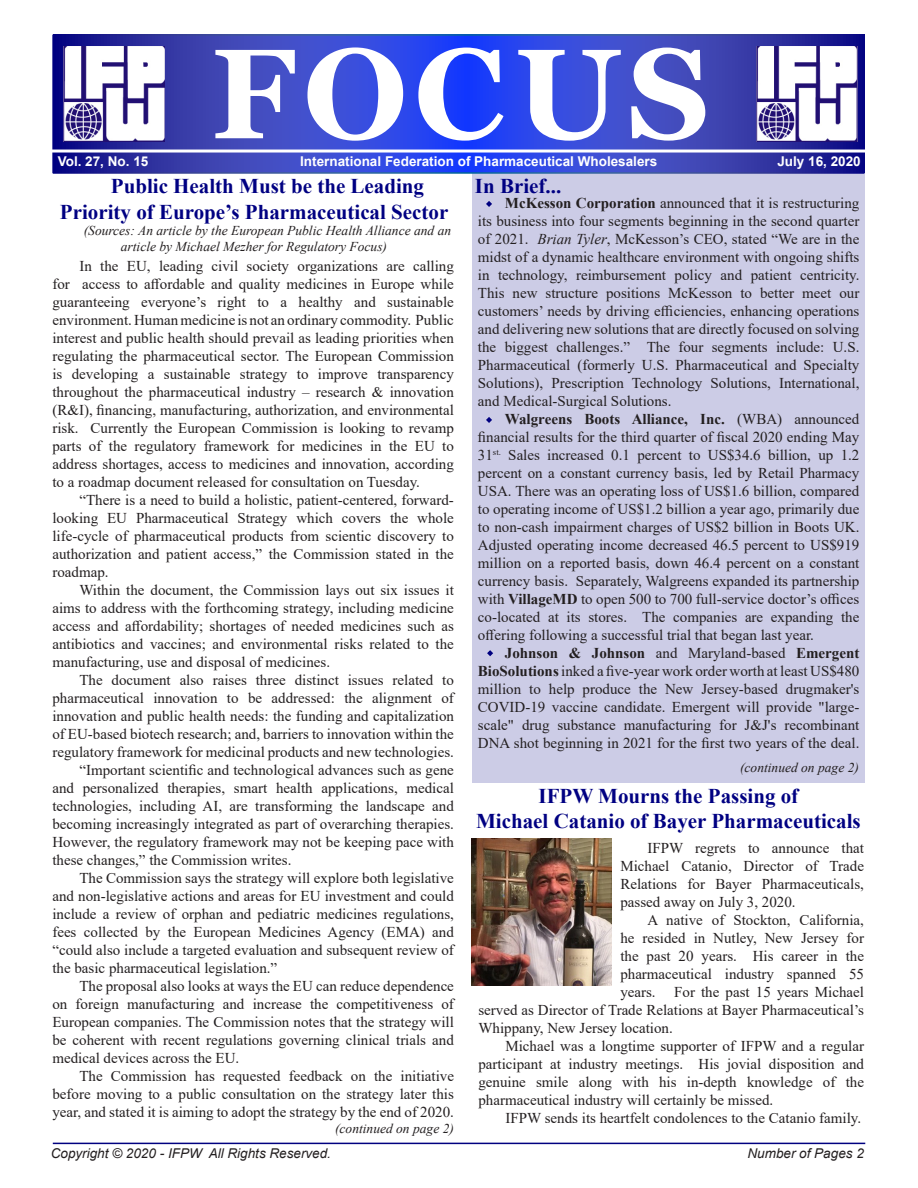
<style>
.page{position:relative;width:918px;height:1188px;background:#fff}
.page>*{position:absolute;margin:0;border:0;box-sizing:border-box;transform-origin:0 0}
.t1{font:700 127.5px "Georgia";letter-spacing:.05em;color:#fff}
.t2{font:700 21px/25.2px "Times New Roman";color:#000082}
.t3{font:15px/18px "Times New Roman";color:#231f20;text-align:justify}
.t4{font:italic 13.5px/16.2px "Times New Roman";color:#231f20}
.Source{font:700 13.5px "Arial";color:#fff}
.t5{font:italic 13.5px "Arial";color:#231f20}
.s1{font-weight:700}
.s2{font-style:italic}
</style>
<div class="page">
<div style="left:473px;top:171px;width:392px;height:612px;background:#cccce6"></div>
<hr style="left:53px;top:1143px;width:812px;height:1px;background:#000080">
<svg style="left:55px;top:37px;width:807px;height:134px;background:#3544ca"></svg>
<hr style="left:0;top:150px;width:918px;height:3px;background:#fff">
<img style="left:756px;top:47px;width:101px;height:94px">
<img style="left:64px;top:47px;width:101px;height:94px">
<svg style="left:486px;top:201px;width:6px;height:6px"></svg>
<svg style="left:487px;top:650px;width:6px;height:7px"></svg>
<svg style="left:486px;top:417px;width:6px;height:6px"></svg>
<img style="left:471px;top:839px;width:141px;height:147px">
<p class="t1" style="left:211px;top:12px;width:500px">FOCUS</p>
<p class="Source" style="left:300px;top:152px;width:359px">International Federation of Pharmaceutical Wholesalers</p>
<p class="Source" style="left:777px;top:152px;width:85px">July 16, 2020</p>
<p class="t2" style="left:475px;top:172px;width:88px">In Brief...</p>
<p class="Source" style="left:58px;top:152px;width:92px">Vol. 27, No. 15</p>
<p class="t2" style="left:60px;top:173px;width:390px;text-indent:51px">Public Health Must be the Leading<br>Priority of Europe’s Pharmaceutical Sector</p>
<p class="t4" style="left:121px;top:222px;width:332px;text-indent:-37px">(Sources: An article by the European Public Health Alliance and an article by Michael Mezher for Regulatory Focus)</p>
<p class="t3" style="left:478px;top:194px;width:383px;text-indent:27px"><span class="s1">McKesson Corporation</span> announced that it is restructuring its business into four segments beginning in the second quarter of 2021. <span class="s2">Brian Tyler</span>, McKesson’s CEO, stated “We are in the midst of a dynamic healthcare environment with ongoing shifts in technology, reimbursement policy and patient centricity.<br>This new structure positions McKesson to better meet our customers’ needs by driving efficiencies, enhancing operations and delivering new solutions that are directly focused on solving the biggest challenges.” The four segments include: U.S.<br>Pharmaceutical (formerly U.S. Pharmaceutical and Specialty Solutions), Prescription Technology Solutions, International, and Medical-Surgical Solutions.</p>
<p class="t3" style="left:478px;top:410px;width:383px;text-indent:27px"><span class="s1">Walgreens Boots Alliance, Inc.</span> (WBA) announced financial results for the third quarter of fiscal 2020 ending May 31<sup>st.</sup> Sales increased 0.1 percent to US$34.6 billion, up 1.2 percent on a constant currency basis, led by Retail Pharmacy USA. There was an operating loss of US$1.6 billion, compared to operating income of US$1.2 billion a year ago, primarily due to non-cash impairment charges of US$2 billion in Boots UK.<br>Adjusted operating income decreased 46.5 percent to US$919 million on a reported basis, down 46.4 percent on a constant currency basis. Separately, Walgreens expanded its partnership with <span class="s1">VillageMD</span> to open 500 to 700 full-service doctor’s offices co-located at its stores. The companies are expanding the offering following a successful trial that began last year.</p>
<p class="t3" style="left:478px;top:644px;width:383px;text-indent:27px"><span class="s1">Johnson &amp; Johnson</span> and Maryland-based <span class="s1">Emergent BioSolutions</span> inked a five-year work order worth at least US$480 million to help produce the New Jersey-based drugmaker's COVID-19 vaccine candidate. Emergent will provide "large&shy;scale" drug substance manufacturing for J&amp;J's recombinant DNA shot beginning in 2021 for the first two years of the deal.</p>
<p class="t3" style="left:52px;top:256px;width:403px;text-indent:27px">In the EU, leading civil society organizations are calling for access to affordable and quality medicines in Europe while guaranteeing everyone’s right to a healthy and sustainable environment. Human medicine is not an ordinary commodity. Public interest and public health should prevail as leading priorities when regulating the pharmaceutical sector. The European Commission is developing a sustainable strategy to improve transparency throughout the pharmaceutical industry – research &amp; innovation (R&amp;I), financing, manufacturing, authorization, and environmental risk. Currently the European Commission is looking to revamp parts of the regulatory framework for medicines in the EU to address shortages, access to medicines and innovation, according to a roadmap document released for consultation on Tuesday.</p>
<p class="t3" style="left:52px;top:490px;width:403px;text-indent:27px">“There is a need to build a holistic, patient-centered, forward&shy;looking EU Pharmaceutical Strategy which covers the whole life-cycle of pharmaceutical products from scientic discovery to authorization and patient access,” the Commission stated in the roadmap.</p>
<p class="t3" style="left:52px;top:580px;width:403px;text-indent:27px">Within the document, the Commission lays out six issues it aims to address with the forthcoming strategy, including medicine access and affordability; shortages of needed medicines such as antibiotics and vaccines; and environmental risks related to the manufacturing, use and disposal of medicines.</p>
<p class="t3" style="left:52px;top:670px;width:403px;text-indent:27px">The document also raises three distinct issues related to pharmaceutical innovation to be addressed: the alignment of innovation and public health needs: the funding and capitalization of EU-based biotech research; and, barriers to innovation within the regulatory framework for medicinal products and new technologies.</p>
<p class="t3" style="left:52px;top:760px;width:403px;text-indent:27px">“Important scientific and technological advances such as gene and personalized therapies, smart health applications, medical technologies, including AI, are transforming the landscape and becoming increasingly integrated as part of overarching therapies.<br>However, the regulatory framework may not be keeping pace with these changes,” the Commission writes.</p>
<p class="t3" style="left:52px;top:868px;width:403px;text-indent:27px">The Commission says the strategy will explore both legislative and non-legislative actions and areas for EU investment and could include a review of orphan and pediatric medicines regulations, fees collected by the European Medicines Agency (EMA) and “could also include a targeted evaluation and subsequent review of the basic pharmaceutical legislation.”</p>
<p class="t3" style="left:52px;top:976px;width:403px;text-indent:27px">The proposal also looks at ways the EU can reduce dependence on foreign manufacturing and increase the competitiveness of European companies. The Commission notes that the strategy will be coherent with recent regulations governing clinical trials and medical devices across the EU.</p>
<p class="t3" style="left:52px;top:1066px;width:403px;text-indent:27px">The Commission has requested feedback on the initiative before moving to a public consultation on the strategy later this year, and stated it is aiming to adopt the strategy by the end of 2020.</p>
<p class="t4" style="left:740px;top:759px;width:120px">(continued on page 2)</p>
<p class="t2" style="left:539px;top:782px;width:261px">IFPW Mourns the Passing of</p>
<p class="t2" style="left:476px;top:808px;width:386px">Michael Catanio of Bayer Pharmaceuticals</p>
<p class="t3" style="left:620px;top:838px;width:245px;text-indent:27px">IFPW regrets to announce that Michael Catanio, Director of Trade Relations for Bayer Pharmaceuticals, passed away on July 3, 2020.</p>
<p class="t3" style="left:647px;top:910px;width:218px">A native of Stockton, California,</p>
<p class="t3" style="left:620px;top:928px;width:245px">he resided in Nutley, New Jersey for</p>
<p class="t3" style="left:620px;top:946px;width:245px">the past 20 years. His career in the</p>
<p class="t3" style="left:620px;top:964px;width:245px">pharmaceutical industry spanned 55</p>
<p class="t3" style="left:620px;top:982px;width:245px">years. For the past 15 years Michael</p>
<p class="t3" style="left:478px;top:1000px;width:387px">served as Director of Trade Relations at Bayer Pharmaceutical’s</p>
<p class="t3" style="left:478px;top:1018px;width:196px">Whippany, New Jersey location.</p>
<p class="t3" style="left:478px;top:1036px;width:387px;text-indent:27px">Michael was a longtime supporter of IFPW and a regular participant at industry meetings. His jovial disposition and genuine smile along with his in-depth knowledge of the pharmaceutical industry will certainly be missed.</p>
<p class="t3" style="left:505px;top:1108px;width:357px">IFPW sends its heartfelt condolences to the Catanio family.</p>
<p class="t4" style="left:335px;top:1120px;width:120px">(continued on page 2)</p>
<p class="t5" style="left:51px;top:1145px;width:282px">Copyright © 2020 - IFPW All Rights Reserved.</p>
<p class="t5" style="left:748px;top:1145px;width:118px">Number of Pages 2</p>
</div>
